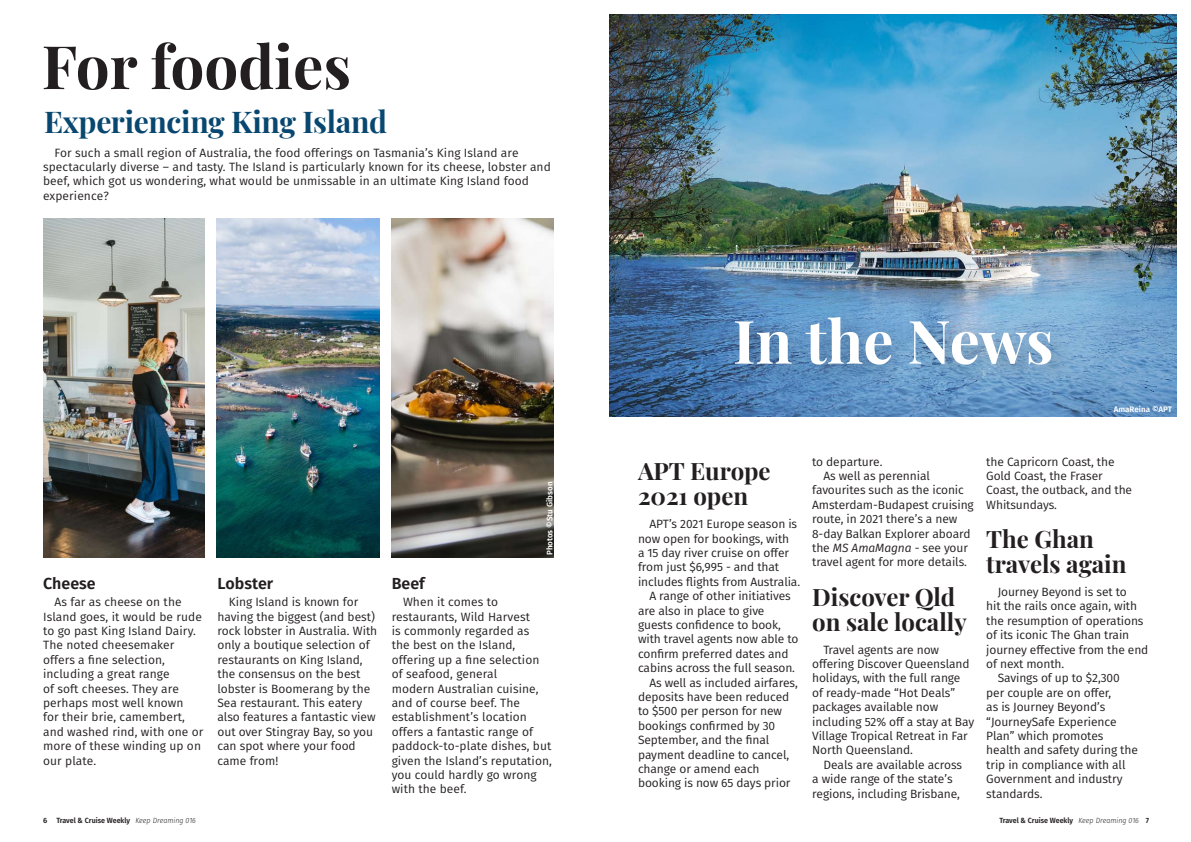
<style>
.page{position:relative;width:1191px;height:842px;background:#fff}
.page>*{position:absolute;margin:0;border:0;box-sizing:border-box;transform-origin:0 0}
.TCW_title{font:700 60px "Playfair Display";color:#231f20}
.TCW_title-2{font:700 60px "Playfair Display";letter-spacing:-.005em;color:#fff}
.TCW_headline{font:700 30px "Playfair Display";letter-spacing:-.01em;color:#084770}
.TCW_mini_head{font:700 24px/25px "Playfair Display";color:#231f20}
.TCW_precede{font:600 16px "Fira Sans";color:#231f20}
.TCW_body_with_indent{font:12px/14.4px "Fira Sans";letter-spacing:-.01em;color:#231f20}
.TCW_caption{font:600 8px "Fira Sans";color:#fff}
.t1{font:600 7.5px "Fira Sans";color:#231f20}
.t2{font:600 7.5px "Fira Sans";color:#231f20;scale:.95 1}
.s1{font-style:italic}
.s2{font-weight:300;font-style:italic}
</style>
<div class="page">
<img style="left:43px;top:218px;width:162px;height:339px">
<img style="left:392px;top:218px;width:162px;height:339px">
<img style="left:217px;top:218px;width:163px;height:339px">
<img style="left:609px;top:14px;width:567px;height:402px">
<div style="left:728px;top:306px;width:349px;height:84px;background:#231f20;opacity:.27"></div>
<p class="TCW_title" style="left:42px;top:19px;width:311px">For foodies</p>
<p class="TCW_headline" style="left:44px;top:98px;width:344px">Experiencing King Island</p>
<p class="TCW_body_with_indent" style="left:43px;top:145px;width:509px;text-indent:11px">For such a small region of Australia, the food offerings on Tasmania’s King Island are spectacularly diverse – and tasty. The Island is particularly known for its cheese, lobster and beef, which got us wondering, what would be unmissable in an ultimate King Island food experience?</p>
<p class="TCW_precede" style="left:43px;top:570px;width:54px">Cheese</p>
<p class="TCW_body_with_indent" style="left:43px;top:594px;width:162px;text-indent:11px">As far as cheese on the<br>Island goes, it would be rude to go past King Island Dairy.<br>The noted cheesemaker offers a fine selection, including a great range<br>of soft cheeses. They are perhaps most well known<br>for their brie, camembert, and washed rind, with one or more of these winding up on our plate.</p>
<p class="TCW_precede" style="left:217px;top:570px;width:57px">Lobster</p>
<p class="TCW_body_with_indent" style="left:217px;top:594px;width:161px;text-indent:11px">King Island is known for having the biggest (and best) rock lobster in Australia. With only a boutique selection of restaurants on King Island, the consensus on the best lobster is Boomerang by the<br>Sea restaurant. This eatery also features a fantastic view out over Stingray Bay, so you can spot where your food came from!</p>
<p class="TCW_caption" style="left:543px;top:555px;width:75px;rotate:-90deg">Photos ©Stu Gibson</p>
<p class="TCW_precede" style="left:392px;top:570px;width:35px">Beef</p>
<p class="TCW_body_with_indent" style="left:392px;top:594px;width:162px;text-indent:11px">When it comes to restaurants, Wild Harvest<br>is commonly regarded as<br>the best on the Island, offering up a fine selection of seafood, general<br>modern Australian cuisine, and of course beef. The establishment’s location offers a fantastic range of paddock-to-plate dishes, but given the Island’s reputation, you could hardly go wrong with the beef.</p>
<p class="TCW_title-2" style="left:733px;top:294px;width:322px">In the News</p>
<p class="TCW_caption" style="left:1113px;top:403px;width:60px">AmaReina ©APT</p>
<p class="TCW_mini_head" style="left:638px;top:457px;width:134px">APT Europe<br>2021 open</p>
<p class="TCW_body_with_indent" style="left:638px;top:516px;width:164px;text-indent:11px">APT’s 2021 Europe season is now open for bookings, with<br>a 15 day river cruise on offer from just $6,995 - and that includes flights from Australia.</p>
<p class="TCW_body_with_indent" style="left:638px;top:588px;width:162px;text-indent:11px">A range of other initiatives are also in place to give guests confidence to book, with travel agents now able to confirm preferred dates and cabins across the full season.</p>
<p class="TCW_body_with_indent" style="left:638px;top:675px;width:161px;text-indent:11px">As well as included airfares, deposits have been reduced to $500 per person for new bookings confirmed by 30<br>September, and the final payment deadline to cancel, change or amend each booking is now 65 days prior</p>
<p class="TCW_body_with_indent" style="left:812px;top:454px;width:72px">to departure.</p>
<p class="TCW_body_with_indent" style="left:812px;top:468px;width:163px;text-indent:11px">As well as perennial favourites such as the iconic<br>Amsterdam-Budapest cruising route, in 2021 there’s a new<br>8-day Balkan Explorer aboard the <span class="s1">MS AmaMagna</span> - see your travel agent for more details.</p>
<p class="TCW_mini_head" style="left:812px;top:582px;width:156px">Discover Qld on sale locally</p>
<p class="TCW_body_with_indent" style="left:812px;top:642px;width:164px;text-indent:11px">Travel agents are now offering Discover Queensland holidays, with the full range of ready-made “Hot Deals” packages available now including 52% off a stay at Bay<br>Village Tropical Retreat in Far<br>North Queensland.</p>
<p class="TCW_body_with_indent" style="left:812px;top:757px;width:151px;text-indent:11px">Deals are available across a wide range of the state’s regions, including Brisbane,</p>
<p class="TCW_body_with_indent" style="left:986px;top:454px;width:147px">the Capricorn Coast, the<br>Gold Coast, the Fraser<br>Coast, the outback, and the<br>Whitsundays.</p>
<p class="TCW_mini_head" style="left:986px;top:525px;width:142px">The Ghan travels again</p>
<p class="TCW_body_with_indent" style="left:986px;top:584px;width:164px;text-indent:11px">Journey Beyond is set to<br>hit the rails once again, with the resumption of operations of its iconic The Ghan train journey effective from the end of next month.</p>
<p class="TCW_body_with_indent" style="left:986px;top:671px;width:153px;text-indent:11px">Savings of up to $2,300 per couple are on offer,<br>as is Journey Beyond’s “JourneySafe Experience<br>Plan” which promotes health and safety during the trip in compliance with all<br>Government and industry standards.</p>
<p class="t1" style="left:43px;top:814px;width:154px">6 Travel &amp; Cruise Weekly <span class="s2">Keep Dreaming 016</span></p>
<p class="t2" style="left:999px;top:814px;width:159px">Travel &amp; Cruise Weekly <span class="s2">Keep Dreaming 016</span> 7</p>
</div>
